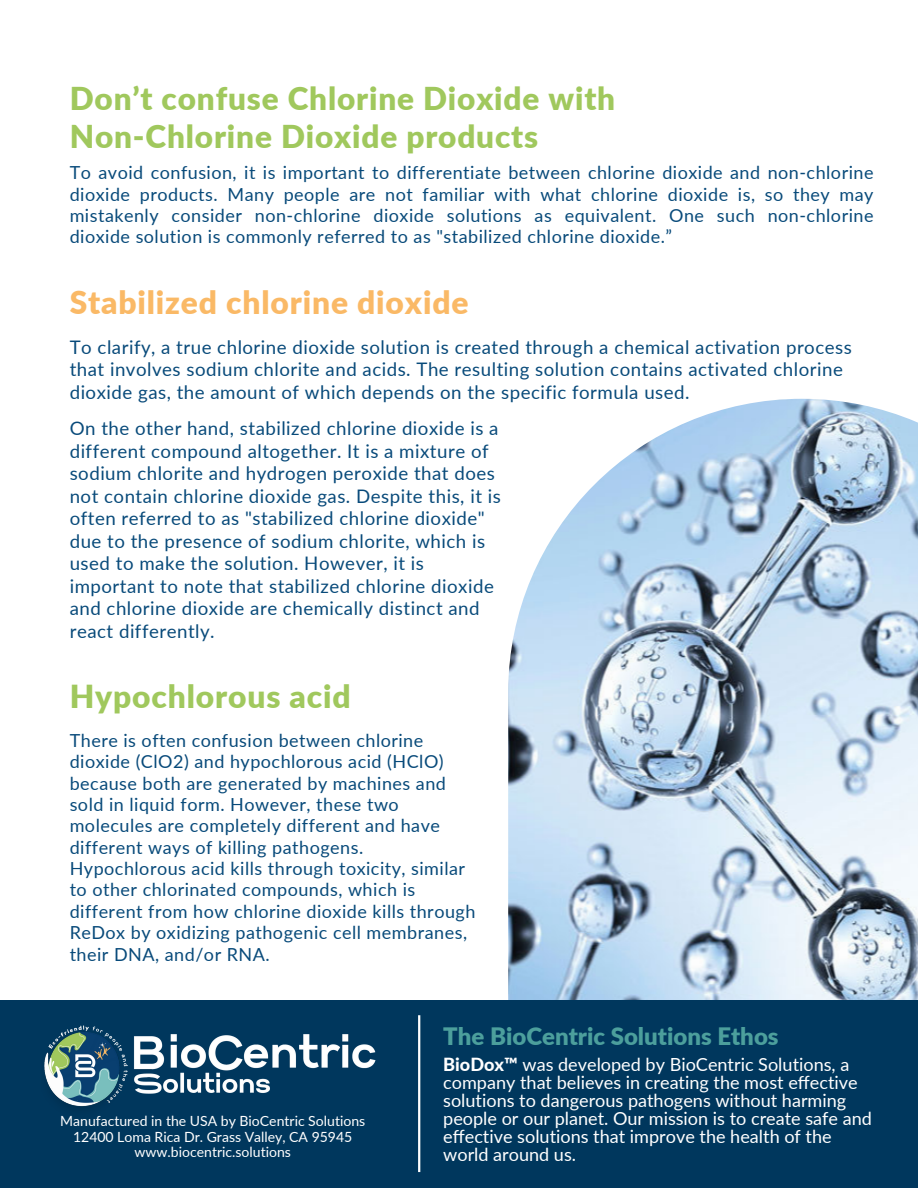
<style>
.page{position:relative;width:918px;height:1188px;background:#fff}
.page>*{position:absolute;margin:0;border:0;box-sizing:border-box;transform-origin:0 0}
.t1{font:900 31.8px "Lato";letter-spacing:.025em;color:#fab966}
.t2{font:900 31.8px "Lato";letter-spacing:.025em;color:#a0c85d}
.t3{font:900 31.5px/38.2px "Lato";letter-spacing:.025em;color:#a0c85d}
.t4{font:900 24px "Lato";color:#4c9f9c}
.t5{font:18.75px/22.5px "Lato";letter-spacing:.025em;color:#084a7a}
.t6{font:18.15px/18px "Lato";color:#fff}
.t7{font:18px/21.3px "Lato";letter-spacing:.025em;color:#084a7a;text-align:justify}
.t8{font:14.1px "Lato";color:#fff}
.s1{font-weight:800}
</style>
<div class="page">
<img style="left:508px;top:399px;width:410px;height:601px">
<div style="left:0;top:1000px;width:918px;height:188px;background:#00375d"></div>
<img style="left:44px;top:1025px;width:332px;height:82px">
<hr style="left:418px;top:1015px;width:2px;height:157px;background:#fff">
<h3 class="t3" style="left:70px;top:79px;width:547px">Don’t confuse Chlorine Dioxide with<br>Non-Chlorine Dioxide products</h3>
<h1 class="t7" style="left:70px;top:162px;width:805px">To avoid confusion, it is important to differentiate between chlorine dioxide and non-chlorine dioxide products. Many people are not familiar with what chlorine dioxide is, so they may mistakenly consider non-chlorine dioxide solutions as equivalent. One such non-chlorine dioxide solution is commonly referred to as "stabilized chlorine dioxide.”</h1>
<h3 class="t1" style="left:70px;top:283px;width:400px">Stabilized chlorine dioxide</h3>
<h1 class="t5" style="left:70px;top:335px;width:784px">To clarify, a true chlorine dioxide solution is created through a chemical activation process that involves sodium chlorite and acids. The resulting solution contains activated chlorine dioxide gas, the amount of which depends on the specific formula used.</h1>
<h3 class="t5" style="left:70px;top:417px;width:433px">On the other hand, stabilized chlorine dioxide is a different compound altogether. It is a mixture of sodium chlorite and hydrogen peroxide that does not contain chlorine dioxide gas. Despite this, it is often referred to as "stabilized chlorine dioxide" due to the presence of sodium chlorite, which is used to make the solution. However, it is important to note that stabilized chlorine dioxide and chlorine dioxide are chemically distinct and react differently.</h3>
<h3 class="t2" style="left:70px;top:677px;width:282px">Hypochlorous acid</h3>
<h1 class="t7" style="left:70px;top:729px;width:407px;text-align:left">There is often confusion between chlorine dioxide (ClO2) and hypochlorous acid (HClO) because both are generated by machines and sold in liquid form. However, these two molecules are completely different and have different ways of killing pathogens.<br>Hypochlorous acid kills through toxicity, similar to other chlorinated compounds, which is different from how chlorine dioxide kills through ReDox by oxidizing pathogenic cell membranes, their DNA, and/or RNA.</h1>
<h2 class="t8" style="left:60px;top:1112px;width:307px">Manufactured in the USA by BioCentric Solutions</h2>
<p class="t8" style="left:73px;top:1128px;width:281px">12400 Loma Rica Dr. Grass Valley, CA 95945</p>
<p class="t8" style="left:135px;top:1143px;width:158px">www.biocentric.solutions</p>
<h3 class="t4" style="left:443px;top:1021px;width:337px">The BioCentric Solutions Ethos</h3>
<p class="t6" style="left:443px;top:1055px;width:430px"><span class="s1">BioDox™</span> was developed by BioCentric Solutions, a company that believes in creating the most effective solutions to dangerous pathogens without harming people or our planet. Our mission is to create safe and effective solutions that improve the health of the world around us.</p>
</div>
